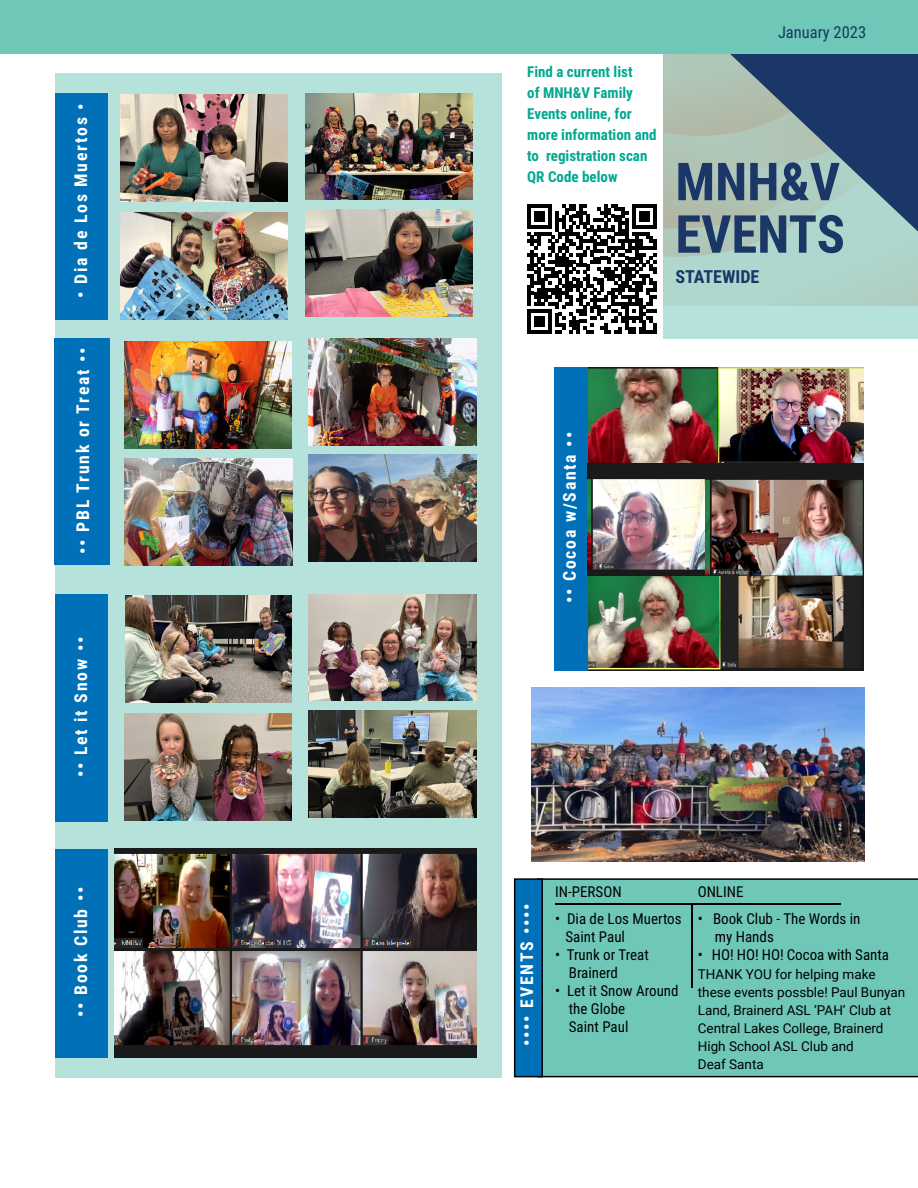
<style>
.page{position:relative;width:918px;height:1188px;background:#fff}
.page>*{position:absolute;margin:0;border:0;box-sizing:border-box;transform-origin:0 0}
.t1{font:700 52.5px/52.5px "Roboto Condensed";color:#1a3768}
.t2{font:700 18px "Roboto Condensed";color:#1a3768}
.t3{font:700 17.7px "Roboto Condensed";letter-spacing:.1em;color:#fff}
.t4{font:16.5px "Roboto Condensed";color:#1a3768}
.t5{font:15px/18px "Roboto Condensed";color:#000}
.t6{font:700 15px/21px "Roboto Condensed";color:#00a88f}
.t7{font:13.5px/18px "Roboto";color:#000}
</style>
<div class="page">
<div style="left:0;top:0;width:918px;height:54px;background:#6fc8b7"></div>
<div style="left:55px;top:73px;width:446px;height:1005px;background:#b5e2da"></div>
<div style="left:55px;top:93px;width:52px;height:227px;background:#0071b9"></div>
<div style="left:55px;top:849px;width:52px;height:208px;background:#0071b9"></div>
<div style="left:55px;top:594px;width:52px;height:228px;background:#0071b9"></div>
<div style="left:54px;top:338px;width:55px;height:227px;background:#0071b9"></div>
<svg style="left:663px;top:232px;width:255px;height:106px;fill:#afd7cd"></svg>
<svg style="left:663px;top:54px;width:255px;height:178px"></svg>
<div style="left:543px;top:878px;width:375px;height:199px;background:#6fc8b7"></div>
<div style="left:514px;top:878px;width:29px;height:199px;background:#0071b9;border:2px solid #000101"></div>
<hr style="left:691px;top:905px;width:2px;height:83px;background:#000">
<hr style="left:555px;top:903px;width:286px;height:2px;background:#000">
<svg style="left:527px;top:204px;width:129px;height:130px"></svg>
<img style="left:114px;top:849px;width:362px;height:208px">
<img style="left:309px;top:594px;width:167px;height:107px">
<img style="left:125px;top:596px;width:167px;height:107px">
<img style="left:124px;top:714px;width:168px;height:107px">
<img style="left:309px;top:710px;width:167px;height:107px">
<img style="left:309px;top:338px;width:167px;height:107px">
<img style="left:124px;top:341px;width:168px;height:107px">
<img style="left:124px;top:458px;width:169px;height:107px">
<img style="left:309px;top:455px;width:167px;height:106px">
<img style="left:305px;top:93px;width:167px;height:107px">
<img style="left:121px;top:95px;width:167px;height:107px">
<img style="left:121px;top:213px;width:167px;height:107px">
<img style="left:305px;top:209px;width:167px;height:107px">
<img style="left:589px;top:367px;width:275px;height:97px">
<img style="left:588px;top:575px;width:276px;height:96px">
<div style="left:554px;top:367px;width:34px;height:304px;background:#0071b9"></div>
<img style="left:588px;top:464px;width:276px;height:111px">
<img style="left:588px;top:476px;width:116px;height:99px">
<img style="left:531px;top:687px;width:333px;height:174px">
<p class="t3" style="left:69px;top:298px;width:196px;rotate:-90deg">• Dia de Los Muertos •</p>
<p class="t3" style="left:71px;top:554px;width:208px;rotate:-90deg">•• PBL Trunk or Treat ••</p>
<p class="t3" style="left:69px;top:777px;width:142px;rotate:-90deg">•• Let it Snow ••</p>
<p class="t3" style="left:69px;top:1017px;width:132px;rotate:-90deg">•• Book Club ••</p>
<p class="t6" style="left:527px;top:60px;width:131px">Find a current list<br>of MNH&amp;V Family<br>Events online, for more information and to registration scan<br>QR Code below</p>
<p class="t4" style="left:778px;top:20px;width:90px">January 2023</p>
<h1 class="t1" style="left:675px;top:153px;width:171px">MNH&amp;V<br>EVENTS</h1>
<p class="t2" style="left:675px;top:264px;width:86px">STATEWIDE</p>
<p class="t3" style="left:557px;top:603px;width:173px;rotate:-90deg">•• Cocoa w/Santa ••</p>
<p class="t3" style="left:514px;top:1046px;width:144px;rotate:-90deg">•••• EVENTS ••••</p>
<p class="t5" style="left:555px;top:882px;width:68px">IN-PERSON</p>
<p class="t5" style="left:565px;top:909px;width:118px;text-indent:-10px">• Dia de Los Muertos<br>Saint Paul</p>
<p class="t5" style="left:569px;top:945px;width:81px;text-indent:-14px">• Trunk or Treat<br>Brainerd</p>
<p class="t5" style="left:569px;top:981px;width:111px;text-indent:-14px">• Let it Snow Around the Globe<br>Saint Paul</p>
<p class="t5" style="left:698px;top:882px;width:47px">ONLINE</p>
<p class="t5" style="left:715px;top:909px;width:147px;text-indent:-17px">• Book Club - The Words in my Hands</p>
<p class="t5" style="left:698px;top:945px;width:193px">• HO! HO! HO! Cocoa with Santa</p>
<p class="t7" style="left:698px;top:965px;width:209px">THANK YOU for helping make these events possble! Paul Bunyan<br>Land, Brainerd ASL ‘PAH’ Club at<br>Central Lakes College, Brainerd<br>High School ASL Club and<br>Deaf Santa</p>
</div>
